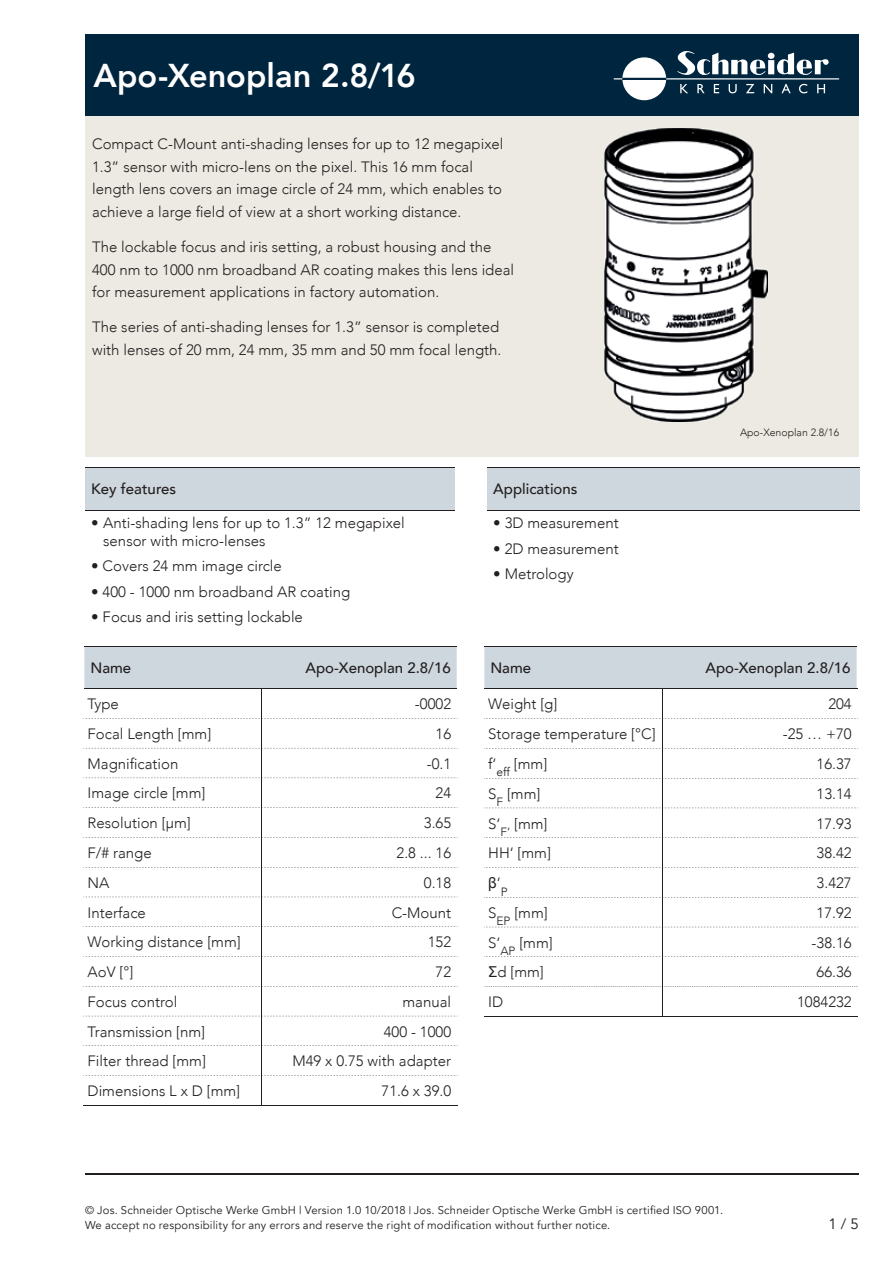
<style>
.page{position:relative;width:893px;height:1263px;background:#fff}
.page>*{position:absolute;margin:0;border:0;box-sizing:border-box;transform-origin:0 0}
.t1{font:800 33px "Avenir LT Com";color:#fff}
.t2{font:300 15px/22.5px "Avenir LT Com";color:#231f20}
.t3{font:500 15px "Avenir LT Com";color:#231f20}
.t4{font:15px "Avenir LT Com";color:#231f20}
.t5{font:15px "Arial";color:#231f20}
.t6{font:300 12px "Avenir LT Com";color:#231f20}
.t7{font:11.25px/15px "Avenir LT Com";letter-spacing:.02em;color:#231f20}
.t8{font:300 10.5px "Avenir LT Com";color:#231f20}
.s1{font-family:"Avenir LT Com";font-weight:300}
.s2{font-family:"Arial";font-weight:400}
.s3{font-size:10.5px}
</style>
<div class="page">
<hr style="left:85px;top:1174px;width:774px;height:1px;background:#231f20">
<div style="left:85px;top:116px;width:774px;height:341px;background:#edeae3"></div>
<div style="left:85px;top:34px;width:774px;height:82px;background:#00263f"></div>
<img style="left:604px;top:128px;width:164px;height:293px">
<svg style="left:614px;top:57px;width:52px;height:43px"></svg>
<hr style="left:666px;top:78px;width:173px;height:1px;background:#fff">
<svg style="left:677px;top:51px;width:152px;height:24px"></svg>
<svg style="left:680px;top:84px;width:8px;height:9px"></svg>
<svg style="left:697px;top:84px;width:8px;height:9px"></svg>
<svg style="left:714px;top:84px;width:5px;height:9px"></svg>
<svg style="left:729px;top:84px;width:8px;height:9px"></svg>
<svg style="left:746px;top:84px;width:8px;height:9px"></svg>
<svg style="left:764px;top:84px;width:8px;height:9px"></svg>
<svg style="left:781px;top:84px;width:10px;height:9px"></svg>
<svg style="left:799px;top:84px;width:8px;height:9px"></svg>
<svg style="left:817px;top:84px;width:8px;height:9px"></svg>
<div style="left:85px;top:467px;width:370px;height:43px;background:#ced7de"></div>
<hr style="left:85px;top:467px;width:370px;height:1px;background:#231f20">
<hr style="left:85px;top:510px;width:370px;height:1px;background:#231f20">
<div style="left:487px;top:467px;width:372px;height:43px;background:#ced7de"></div>
<hr style="left:487px;top:467px;width:372px;height:1px;background:#231f20">
<hr style="left:487px;top:510px;width:372px;height:1px;background:#231f20">
<hr style="left:262px;top:718px;width:1px;height:30px;background:#231f20">
<hr style="left:262px;top:748px;width:1px;height:30px;background:#231f20">
<hr style="left:262px;top:867px;width:1px;height:30px;background:#231f20">
<hr style="left:262px;top:986px;width:1px;height:30px;background:#231f20">
<hr style="left:83px;top:1105px;width:179px;height:1px;background:#231f20">
<hr style="left:262px;top:1105px;width:196px;height:1px;background:#231f20">
<svg style="left:83px;top:646px;width:375px;height:73px"></svg>
<svg style="left:83px;top:748px;width:375px;height:1px"></svg>
<svg style="left:83px;top:778px;width:375px;height:90px"></svg>
<svg style="left:83px;top:897px;width:375px;height:90px"></svg>
<svg style="left:83px;top:1016px;width:375px;height:89px"></svg>
<hr style="left:662px;top:778px;width:1px;height:30px;background:#231f20">
<svg style="left:484px;top:646px;width:374px;height:133px"></svg>
<hr style="left:484px;top:1016px;width:178px;height:1px;background:#231f20">
<hr style="left:662px;top:897px;width:1px;height:30px;background:#231f20">
<svg style="left:484px;top:808px;width:374px;height:90px"></svg>
<svg style="left:484px;top:927px;width:374px;height:89px"></svg>
<hr style="left:662px;top:1016px;width:196px;height:1px;background:#231f20">
<h1 class="t1" style="left:94px;top:56px;width:324px">Apo-Xenoplan 2.8/16</h1>
<p class="t2" style="left:92px;top:133px;width:413px">Compact C-Mount anti-shading lenses for up to 12 megapixel 1.3” sensor with micro-lens on the pixel. This 16 mm focal length lens covers an image circle of 24 mm, which enables to achieve a large field of view at a short working distance.</p>
<p class="t2" style="left:92px;top:236px;width:424px">The lockable focus and iris setting, a robust housing and the<br>400 nm to 1000 nm broadband AR coating makes this lens ideal for measurement applications in factory automation.</p>
<p class="t2" style="left:92px;top:316px;width:411px">The series of anti-shading lenses for 1.3” sensor is completed with lenses of 20 mm, 24 mm, 35 mm and 50 mm focal length.</p>
<p class="t3" style="left:91px;top:480px;width:87px">Key features</p>
<p class="t2" style="left:103px;top:514px;width:303px;line-height:18px;text-indent:-12px">• Anti-shading lens for up to 1.3” 12 megapixel sensor with micro-lenses</p>
<p class="t2" style="left:91px;top:555px;width:192px">• Covers 24 mm image circle</p>
<p class="t2" style="left:91px;top:580px;width:260px">• 400 - 1000 nm broadband AR coating</p>
<p class="t2" style="left:91px;top:606px;width:213px">• Focus and iris setting lockable</p>
<p class="t3" style="left:493px;top:480px;width:86px">Applications</p>
<p class="t2" style="left:493px;top:512px;width:127px">• 3D measurement</p>
<p class="t2" style="left:493px;top:538px;width:127px">• 2D measurement</p>
<p class="t2" style="left:493px;top:563px;width:82px">• Metrology</p>
<p class="t8" style="left:740px;top:427px;width:101px">Apo-Xenoplan 2.8/16</p>
<p class="t3" style="left:90px;top:659px;width:42px">Name</p>
<p class="t3" style="left:306px;top:659px;width:147px">Apo-Xenoplan 2.8/16</p>
<p class="t3" style="left:490px;top:659px;width:42px">Name</p>
<p class="t3" style="left:705px;top:659px;width:147px">Apo-Xenoplan 2.8/16</p>
<p class="t2" style="left:88px;top:693px;width:33px">Type</p>
<p class="t2" style="left:415px;top:693px;width:38px">-0002</p>
<p class="t2" style="left:88px;top:722px;width:125px">Focal Length [mm]</p>
<p class="t2" style="left:436px;top:722px;width:17px">16</p>
<p class="t2" style="left:88px;top:752px;width:92px">Magnification</p>
<p class="t2" style="left:427px;top:752px;width:26px">-0.1</p>
<p class="t2" style="left:88px;top:782px;width:119px">Image circle [mm]</p>
<p class="t2" style="left:436px;top:782px;width:17px">24</p>
<p class="t2" style="left:88px;top:812px;width:105px">Resolution [µm]</p>
<p class="t2" style="left:424px;top:812px;width:29px">3.65</p>
<p class="t2" style="left:88px;top:841px;width:66px">F/# range</p>
<p class="t2" style="left:397px;top:841px;width:56px">2.8 ... 16</p>
<p class="t2" style="left:88px;top:871px;width:23px">NA</p>
<p class="t2" style="left:424px;top:871px;width:29px">0.18</p>
<p class="t2" style="left:88px;top:901px;width:60px">Interface</p>
<p class="t2" style="left:392px;top:901px;width:61px">C-Mount</p>
<p class="t2" style="left:88px;top:931px;width:155px">Working distance [mm]</p>
<p class="t2" style="left:428px;top:931px;width:25px">152</p>
<p class="t2" style="left:88px;top:961px;width:47px">AoV [°]</p>
<p class="t2" style="left:436px;top:961px;width:17px">72</p>
<p class="t2" style="left:88px;top:990px;width:91px">Focus control</p>
<p class="t2" style="left:403px;top:990px;width:50px">manual</p>
<p class="t2" style="left:88px;top:1020px;width:119px">Transmission [nm]</p>
<p class="t2" style="left:384px;top:1020px;width:69px">400 - 1000</p>
<p class="t2" style="left:88px;top:1050px;width:120px">Filter thread [mm]</p>
<p class="t2" style="left:292px;top:1050px;width:160px">M49 x 0.75 with adapter</p>
<p class="t2" style="left:88px;top:1080px;width:154px">Dimensions L x D [mm]</p>
<p class="t2" style="left:382px;top:1080px;width:71px">71.6 x 39.0</p>
<p class="t2" style="left:488px;top:693px;width:71px">Weight [g]</p>
<p class="t2" style="left:828px;top:693px;width:25px">204</p>
<p class="t2" style="left:488px;top:723px;width:169px">Storage temperature [°C]</p>
<p class="t2" style="left:783px;top:723px;width:70px">-25 … +70</p>
<p class="t2" style="left:488px;top:752px;width:10px">f‘</p>
<p class="t6" style="left:496px;top:765px;width:15px">eff</p>
<p class="t2" style="left:514px;top:752px;width:35px">[mm]</p>
<p class="t2" style="left:817px;top:752px;width:37px">16.37</p>
<p class="t2" style="left:507px;top:782px;width:35px">[mm]</p>
<p class="t2" style="left:817px;top:782px;width:37px">13.14</p>
<p class="t2" style="left:488px;top:782px;width:10px">S</p>
<p class="t6" style="left:496px;top:795px;width:8px">F</p>
<p class="t2" style="left:514px;top:812px;width:35px">[mm]</p>
<p class="t2" style="left:817px;top:812px;width:37px">17.93</p>
<p class="t2" style="left:488px;top:842px;width:64px">HH‘ [mm]</p>
<p class="t2" style="left:817px;top:842px;width:37px">38.42</p>
<p class="t5" style="left:488px;top:873px;width:14px">β<span class="s1">‘</span></p>
<p class="t6" style="left:501px;top:884px;width:8px">P</p>
<p class="t2" style="left:488px;top:812px;width:14px">S‘</p>
<p class="t6" style="left:500px;top:825px;width:11px">F‘</p>
<p class="t2" style="left:817px;top:872px;width:37px">3.427</p>
<p class="t2" style="left:514px;top:901px;width:35px">[mm]</p>
<p class="t2" style="left:817px;top:901px;width:37px">17.92</p>
<p class="t2" style="left:488px;top:901px;width:10px">S</p>
<p class="t6" style="left:496px;top:914px;width:16px">EP</p>
<p class="t2" style="left:519px;top:931px;width:35px">[mm]</p>
<p class="t2" style="left:812px;top:931px;width:42px">-38.16</p>
<p class="t2" style="left:488px;top:961px;width:57px"><span class="s2">Σ</span>d [mm]</p>
<p class="t2" style="left:817px;top:961px;width:37px">66.36</p>
<p class="t2" style="left:488px;top:991px;width:17px">ID</p>
<p class="t2" style="left:797px;top:991px;width:56px">1084232</p>
<p class="t2" style="left:488px;top:931px;width:14px">S‘</p>
<p class="t6" style="left:500px;top:944px;width:17px">AP</p>
<p class="t7" style="left:85px;top:1203px;width:640px">© Jos. Schneider Optische Werke GmbH | Version 1.0 10/2018 <span class="s3">|</span> Jos. Schneider Optische Werke GmbH is certified ISO 9001.<br>We accept no responsibility for any errors and reserve the right of modification without further notice.</p>
<p class="t4" style="left:828px;top:1214px;width:32px">1 / 5</p>
</div>
